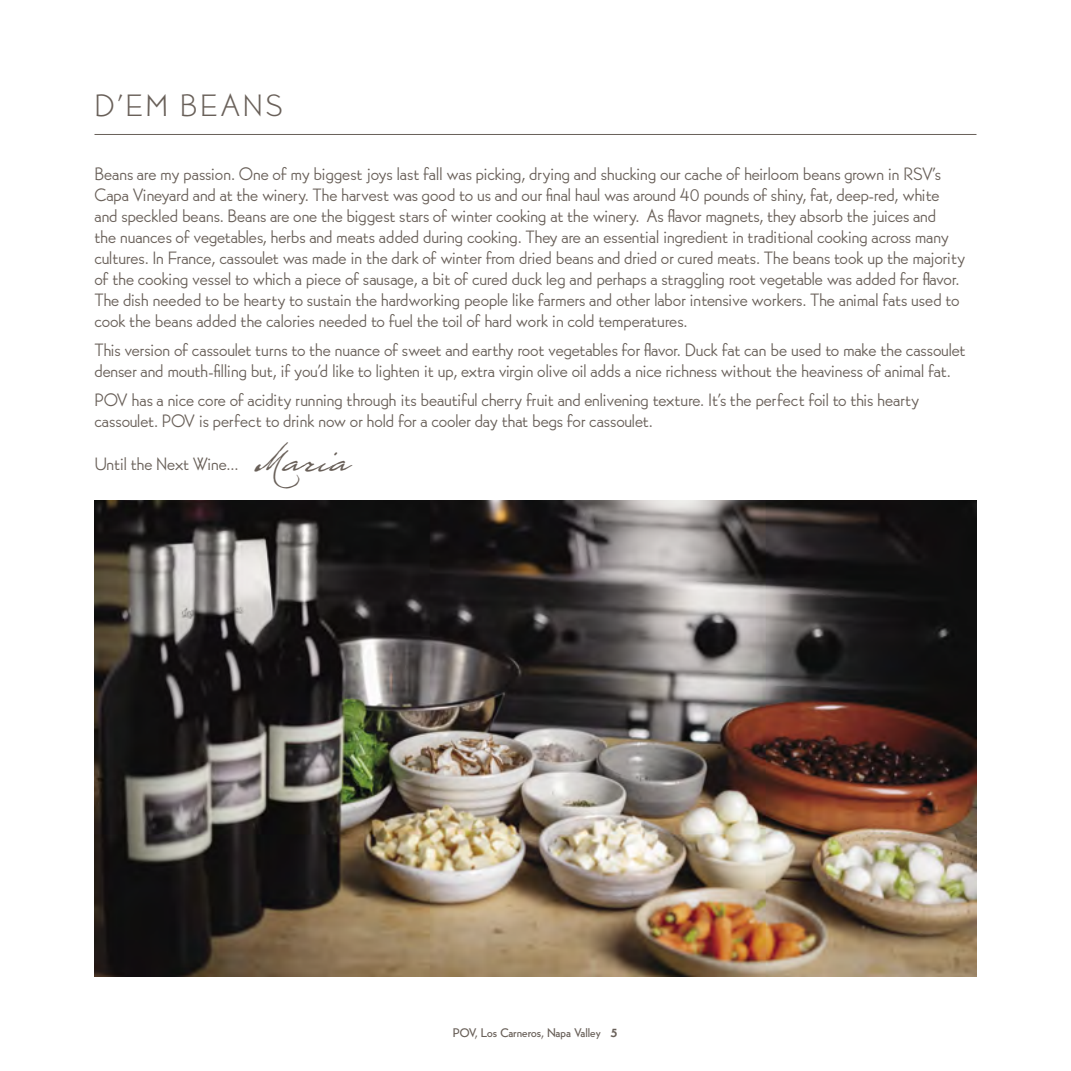
<style>
.page{position:relative;width:1071px;height:1071px;background:#fff}
.page>*{position:absolute;margin:0;border:0;box-sizing:border-box;transform-origin:0 0}
.t1{font:300 30.28px "Bernhard Gothic SGOT Std";letter-spacing:.09em;color:#696059;scale:1.04 1}
.t2{font:17.5px/21px "Bernhard Gothic SGOT Std";letter-spacing:-.02em;color:#696059}
.t3{font:500 12.25px "Bernhard Gothic SGOT Std";color:#696059}
.s1{font-family:"Houston Pen";font-size:35px}
.s2{font-weight:800}
</style>
<div class="page">
<hr style="left:94px;top:134px;width:882px;height:1px;background:#696059">
<img style="left:94px;top:500px;width:882px;height:476px">
<h1 class="t1" style="left:94px;top:87px;width:183px">D’EM BEANS</h1>
<p class="t2" style="left:94px;top:163px;width:872px">Beans are my passion. One of my biggest joys last fall was picking, drying and shucking our cache of heirloom beans grown in RSV’s Capa Vineyard and at the winery. The harvest was good to us and our final haul was around 40 pounds of shiny, fat, deep-red, white and speckled beans. Beans are one the biggest stars of winter cooking at the winery. As flavor magnets, they absorb the juices and<br>the nuances of vegetables, herbs and meats added during cooking. They are an essential ingredient in traditional cooking across many cultures. In France, cassoulet was made in the dark of winter from dried beans and dried or cured meats. The beans took up the majority of the cooking vessel to which a piece of sausage, a bit of cured duck leg and perhaps a straggling root vegetable was added for flavor.<br>The dish needed to be hearty to sustain the hardworking people like farmers and other labor intensive workers. The animal fats used to cook the beans added the calories needed to fuel the toil of hard work in cold temperatures.</p>
<p class="t2" style="left:94px;top:339px;width:872px">This version of cassoulet turns to the nuance of sweet and earthy root vegetables for flavor. Duck fat can be used to make the cassoulet denser and mouth-filling but, if you’d like to lighten it up, extra virgin olive oil adds a nice richness without the heaviness of animal fat.</p>
<p class="t2" style="left:94px;top:389px;width:826px">POV has a nice core of acidity running through its beautiful cherry fruit and enlivening texture. It’s the perfect foil to this hearty cassoulet. POV is perfect to drink now or hold for a cooler day that begs for cassoulet.</p>
<p class="t2" style="left:94px;top:453px;width:254px">Until the Next Wine... <span class="s1">Maria</span></p>
<p class="t3" style="left:453px;top:1024px;width:167px">POV, Los Carneros, Napa Valley <span class="s2">5</span></p>
</div>
